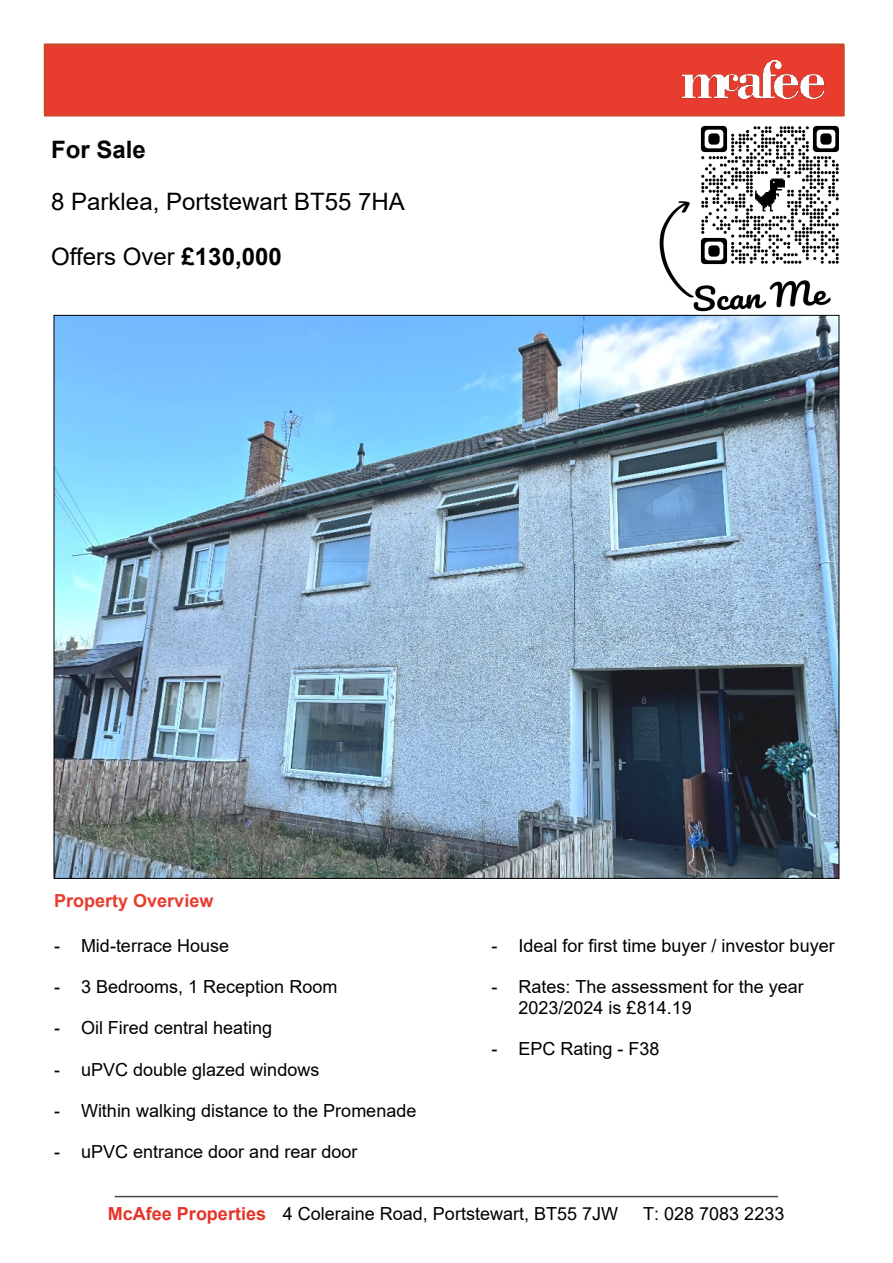
<style>
.page{position:relative;width:893px;height:1263px;background:#fff}
.page>*{position:absolute;margin:0;border:0;box-sizing:border-box;transform-origin:0 0}
.t1{font:24px "Arial";color:#000}
.t2{font:700 24px "Arial";color:#020202}
.t3{font:18px/20.7px "Arial";color:#000}
.t4{font:700 18px "Arial";color:#e83d2e}
.s1{font-weight:700}
.s2{font-weight:700;color:#e5342a}
</style>
<div class="page">
<hr style="left:115px;top:1196px;width:663px;height:1px;background:#484848">
<svg style="left:44px;top:43px;width:800px;height:2px;background:#d5745c"></svg>
<div style="left:44px;top:45px;width:801px;height:71px;background:#e83d2e;border:2px solid #c84929"></div>
<img style="left:682px;top:61px;width:142px;height:37px">
<img style="left:641px;top:201px;width:199px;height:115px">
<img style="left:700px;top:125px;width:139px;height:139px">
<img style="left:56px;top:317px;width:781px;height:559px">
<h1 class="t2" style="left:51px;top:140px;width:96px">For Sale</h1>
<h1 class="t1" style="left:51px;top:192px;width:355px">8 Parklea, Portstewart BT55 7HA</h1>
<h1 class="t1" style="left:51px;top:247px;width:232px">Offers Over <span class="s1">£130,000</span></h1>
<p class="t4" style="left:54px;top:893px;width:161px">Property Overview</p>
<p class="t3" style="left:54px;top:937px;width:177px">- Mid-terrace House</p>
<p class="t3" style="left:54px;top:978px;width:285px">- 3 Bedrooms, 1 Reception Room</p>
<p class="t3" style="left:54px;top:1019px;width:220px">- Oil Fired central heating</p>
<p class="t3" style="left:54px;top:1060px;width:267px">- uPVC double glazed windows</p>
<p class="t3" style="left:54px;top:1102px;width:364px">- Within walking distance to the Promenade</p>
<p class="t3" style="left:54px;top:1143px;width:305px">- uPVC entrance door and rear door</p>
<p class="t3" style="left:491px;top:937px;width:345px">- Ideal for first time buyer / investor buyer</p>
<p class="t3" style="left:518px;top:978px;width:287px;text-indent:-27px">- Rates: The assessment for the year<br>2023/2024 is £814.19</p>
<p class="t3" style="left:491px;top:1040px;width:170px">- EPC Rating - F38</p>
<p class="t3" style="left:108px;top:1205px;width:512px"><span class="s2">McAfee Properties</span> 4 Coleraine Road, Portstewart, BT55 7JW</p>
<p class="t3" style="left:643px;top:1205px;width:143px">T: 028 7083 2233</p>
</div>
